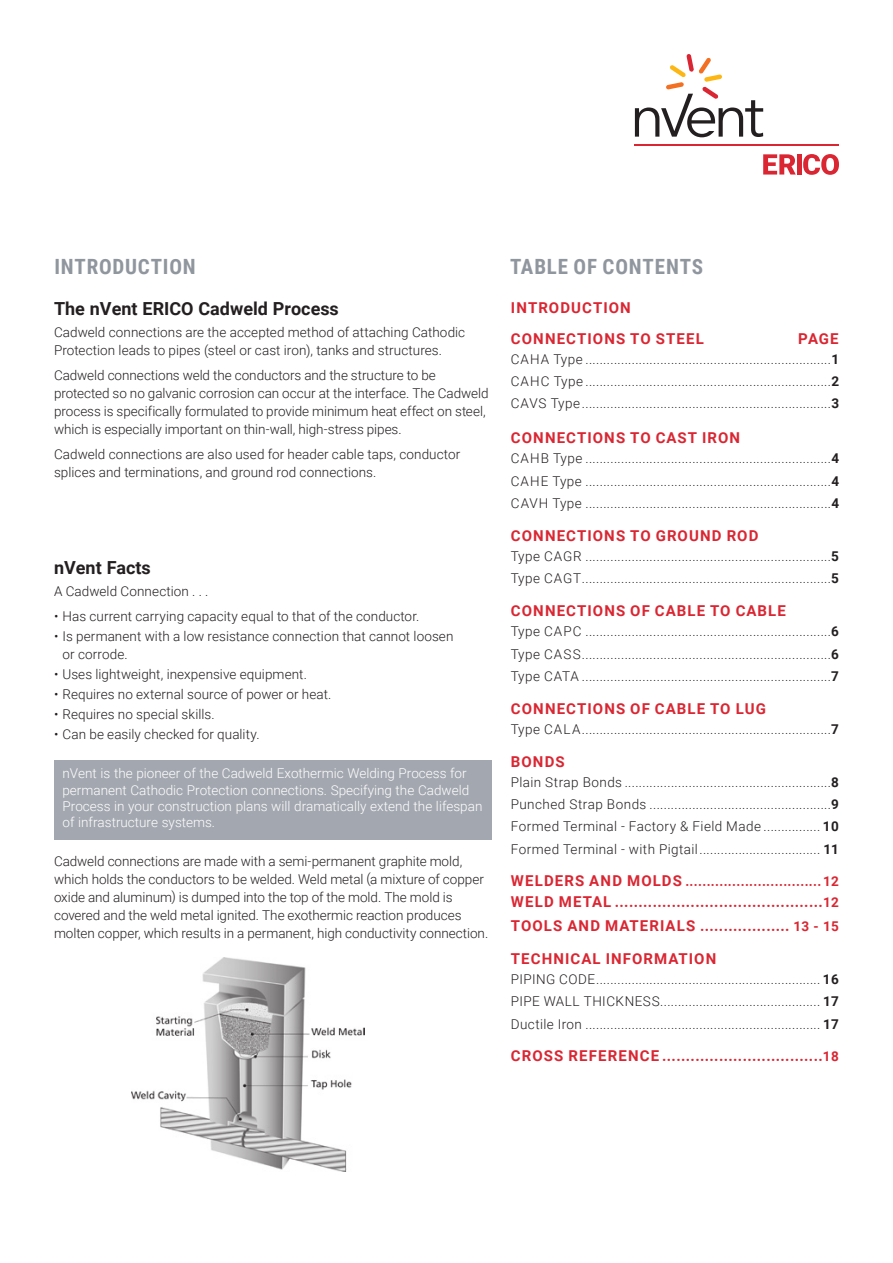
<style>
.page{position:relative;width:893px;height:1263px;background:#fff}
.page>*{position:absolute;margin:0;border:0;box-sizing:border-box;transform-origin:0 0}
.t1{font:700 21px "Roboto Condensed";letter-spacing:.035em;color:#90969e}
.t2{font:700 18px "Roboto";color:#231f20}
.t3{font:700 15px/30.8px "Roboto";letter-spacing:.075em;color:#da2632}
.t4{font:300 13.5px/22.2px "Roboto";color:#231f20}
.t5{font:300 13.5px/16.2px "Roboto";color:#fff}
.t6{font:300 13.5px/22.2px "Roboto";letter-spacing:.045em;color:#231f20}
.t7{font:300 13.5px "Roboto";letter-spacing:.055em;color:#231f20}
.t8{font:700 13.5px "Roboto";color:#da2632}
.s1{font-weight:700}
.s2{font-size:15px}
.s3{font-size:13.5px}
</style>
<div class="page">
<svg style="left:803px;top:154px;width:36px;height:21px"></svg>
<div style="left:797px;top:154px;width:5px;height:21px;background:#da2632"></div>
<svg style="left:763px;top:154px;width:33px;height:21px"></svg>
<hr style="left:635px;top:145px;width:204px;height:1px;background:#da2632">
<svg style="left:635px;top:54px;width:128px;height:83px"></svg>
<div style="left:54px;top:760px;width:437px;height:80px;background:#a3a7af"></div>
<img style="left:131px;top:958px;width:234px;height:213px">
<h1 class="t1" style="left:54px;top:254px;width:143px">INTRODUCTION</h1>
<h1 class="t1" style="left:510px;top:254px;width:195px">TABLE OF CONTENTS</h1>
<h2 class="t2" style="left:54px;top:301px;width:286px">The nVent ERICO Cadweld Process</h2>
<p class="t4" style="left:54px;top:325px;width:413px;line-height:18px">Cadweld connections are the accepted method of attaching Cathodic<br>Protection leads to pipes (steel or cast iron), tanks and structures.</p>
<p class="t4" style="left:54px;top:366px;width:436px;line-height:18px">Cadweld connections weld the conductors and the structure to be protected so no galvanic corrosion can occur at the interface. The Cadweld process is specifically formulated to provide minimum heat effect on steel, which is especially important on thin-wall, high-stress pipes.</p>
<p class="t4" style="left:54px;top:445px;width:408px;line-height:18px">Cadweld connections are also used for header cable taps, conductor splices and terminations, and ground rod connections.</p>
<p class="t3" style="left:511px;top:293px;width:194px">INTRODUCTION<br>CONNECTIONS TO STEEL</p>
<p class="t3" style="left:798px;top:324px;width:42px">PAGE</p>
<p class="t4" style="left:511px;top:349px;width:330px;text-align:justify">CAHA Type .....................................................................<span class="s1">1<br></span>CAHC Type .....................................................................<span class="s1">2<br></span>CAVS Type ......................................................................<span class="s1">3</span></p>
<p class="t3" style="left:511px;top:424px;width:231px">CONNECTIONS TO CAST IRON</p>
<p class="t4" style="left:511px;top:449px;width:330px;text-align:justify">CAHB Type .....................................................................<span class="s1">4<br></span>CAHE Type .....................................................................<span class="s1">4<br></span>CAVH Type .....................................................................<span class="s1">4</span></p>
<p class="t3" style="left:511px;top:521px;width:249px">CONNECTIONS TO GROUND ROD</p>
<p class="t6" style="left:511px;top:545px;width:330px">Type CAGR .....................................................................<span class="s1">5<br></span>Type CAGT ......................................................................<span class="s1">5</span></p>
<p class="t3" style="left:511px;top:597px;width:276px">CONNECTIONS OF CABLE TO CABLE</p>
<p class="t4" style="left:511px;top:620px;width:330px;text-align:justify">Type CAPC .....................................................................<span class="s1">6<br></span>Type CASS ......................................................................<span class="s1">6<br></span>Type CATA ......................................................................<span class="s1">7</span></p>
<p class="t3" style="left:511px;top:694px;width:256px">CONNECTIONS OF CABLE TO LUG</p>
<p class="t7" style="left:511px;top:719px;width:330px">Type CALA ......................................................................<span class="s1">7</span></p>
<p class="t3" style="left:511px;top:747px;width:55px">BONDS</p>
<p class="t4" style="left:511px;top:770px;width:330px;text-align:justify">Plain Strap Bonds ..........................................................<span class="s1">8<br></span>Punched Strap Bonds ...................................................<span class="s1">9<br></span>Formed Terminal - Factory &amp; Field Made ................ <span class="s1">10<br></span>Formed Terminal - with Pigtail .................................. <span class="s1">11</span></p>
<p class="t8" style="left:511px;top:876px;width:329px"><span class="s2">WELDERS AND MOLDS</span> ................................12</p>
<p class="t3" style="left:511px;top:890px;width:329px;line-height:24.5px">WELD METAL ............................................<span class="s3">12<br></span>TOOLS AND MATERIALS ................... <span class="s3">13 - 15</span></p>
<p class="t3" style="left:511px;top:944px;width:207px">TECHNICAL INFORMATION</p>
<p class="t4" style="left:511px;top:969px;width:330px;text-align:justify">PIPING CODE ............................................................... <span class="s1">16<br></span>PIPE WALL THICKNESS ............................................. <span class="s1">17<br></span>Ductile Iron .................................................................. <span class="s1">17</span></p>
<p class="t3" style="left:511px;top:1042px;width:329px">CROSS REFERENCE ..................................<span class="s3">18</span></p>
<h2 class="t2" style="left:54px;top:560px;width:98px">nVent Facts</h2>
<p class="t4" style="left:54px;top:579px;width:156px">A Cadweld Connection . . .</p>
<p class="t4" style="left:54px;top:606px;width:367px">• Has current carrying capacity equal to that of the conductor.</p>
<p class="t4" style="left:63px;top:628px;width:392px;line-height:18px;text-indent:-9px">• Is permanent with a low resistance connection that cannot loosen or corrode.</p>
<p class="t4" style="left:54px;top:664px;width:254px">• Uses lightweight, inexpensive equipment.</p>
<p class="t4" style="left:54px;top:684px;width:279px">• Requires no external source of power or heat.</p>
<p class="t4" style="left:54px;top:704px;width:162px">• Requires no special skills.</p>
<p class="t4" style="left:54px;top:724px;width:207px">• Can be easily checked for quality.</p>
<p class="t5" style="left:63px;top:766px;width:421px">nVent is the pioneer of the Cadweld Exothermic Welding Process for permanent Cathodic Protection connections. Specifying the Cadweld Process in your construction plans will dramatically extend the lifespan of infrastructure systems.</p>
<p class="t4" style="left:54px;top:853px;width:436px;line-height:18px">Cadweld connections are made with a semi-permanent graphite mold, which holds the conductors to be welded. Weld metal (a mixture of copper oxide and aluminum) is dumped into the top of the mold. The mold is covered and the weld metal ignited. The exothermic reaction produces molten copper, which results in a permanent, high conductivity connection.</p>
</div>
